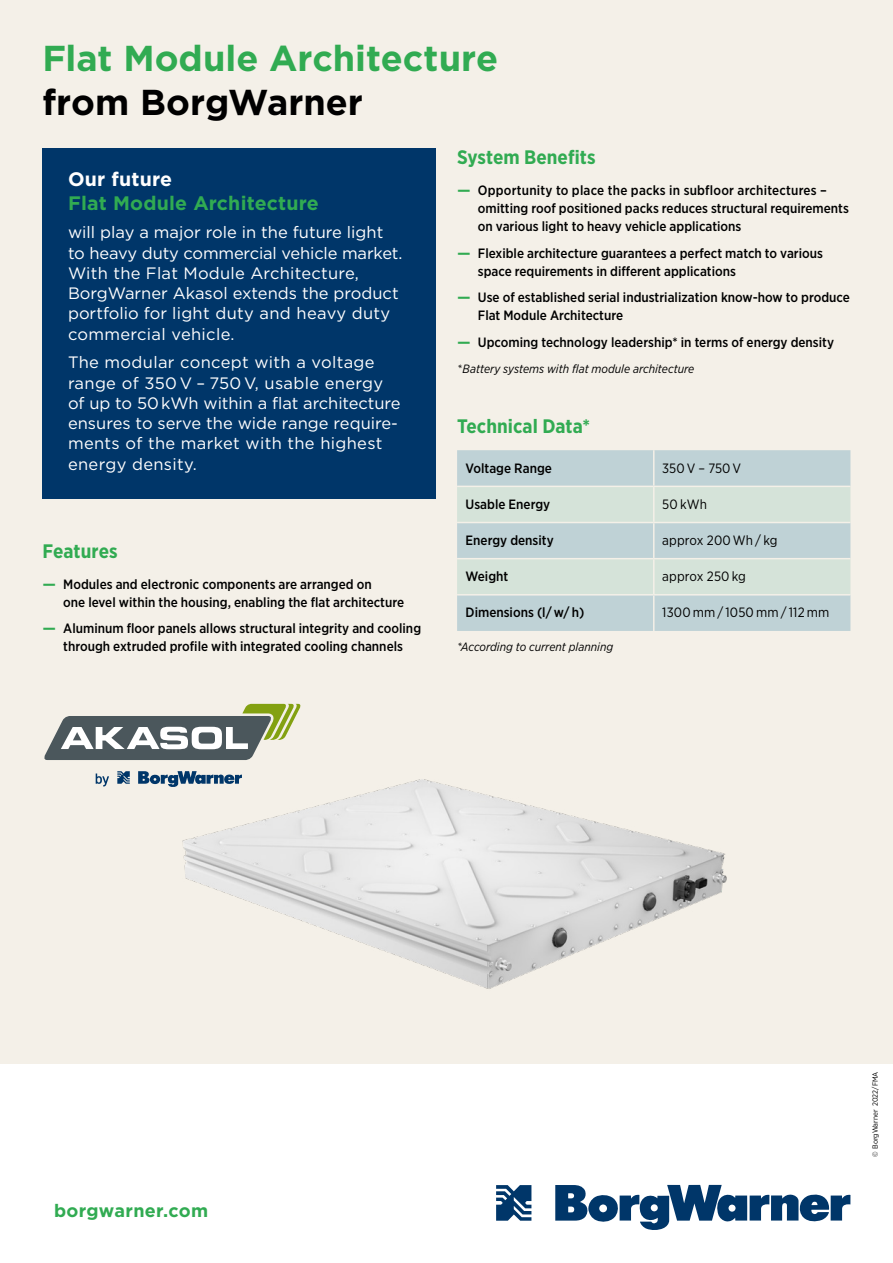
<style>
.page{position:relative;width:893px;height:1263px;background:#fff}
.page>*{position:absolute;margin:0;border:0;box-sizing:border-box;transform-origin:0 0}
.t1{font:700 36px "Gotham";color:#31ab52}
.t2{font:700 36px "Gotham";color:#000}
.t3{font:700 19.5px "Gotham Narrow";color:#31ab52}
.t4{font:700 19.5px "Gotham";letter-spacing:.01em;color:#31ab52}
.t5{font:700 19.5px "Gotham";letter-spacing:.01em;color:#fff}
.t6{font:700 18px "Gotham";letter-spacing:.02em;color:#31ab52}
.t7{font:16.5px/20.2px "Gotham";color:#fff}
.t8{font:16.5px/20.2px "Gotham";letter-spacing:.02em;color:#fff}
.t9{font:500 13.5px/18px "Gotham Narrow";color:#000}
.t10{font:13.5px "Gotham Narrow";letter-spacing:.01em;color:#000}
.t11{font:italic 12px "Gotham Narrow";color:#000}
.t12{font:7.5px "Gotham Narrow";color:#000}
.s1{font-weight:900;color:#31ab52}
</style>
<div class="page">
<div style="left:0;top:0;width:893px;height:1063px;background:#f4f0e8"></div>
<svg style="left:496px;top:1185px;width:35px;height:36px"></svg>
<svg style="left:555px;top:1185px;width:295px;height:45px"></svg>
<div style="left:43px;top:149px;width:393px;height:350px;background:#003669"></div>
<div style="left:457px;top:450px;width:393px;height:181px;background:#bfd2d6"></div>
<svg style="left:457px;top:487px;width:393px;height:107px;background:#ceddd8"></svg>
<hr style="left:457px;top:486px;width:197px;height:1px;background:#f4f0e8">
<hr style="left:654px;top:486px;width:196px;height:1px;background:#f4f0e8">
<hr style="left:457px;top:522px;width:197px;height:1px;background:#f4f0e8">
<hr style="left:654px;top:522px;width:196px;height:1px;background:#f4f0e8">
<hr style="left:457px;top:558px;width:197px;height:1px;background:#f4f0e8">
<hr style="left:654px;top:558px;width:196px;height:1px;background:#f4f0e8">
<hr style="left:457px;top:594px;width:197px;height:1px;background:#f4f0e8">
<hr style="left:654px;top:594px;width:196px;height:1px;background:#f4f0e8">
<hr style="left:653px;top:450px;width:1px;height:36px;background:#f4f0e8">
<hr style="left:653px;top:487px;width:1px;height:35px;background:#f4f0e8">
<hr style="left:653px;top:523px;width:1px;height:35px;background:#f4f0e8">
<hr style="left:653px;top:559px;width:1px;height:35px;background:#f4f0e8">
<hr style="left:653px;top:595px;width:1px;height:36px;background:#f4f0e8">
<img style="left:182px;top:703px;width:545px;height:286px">
<svg style="left:44px;top:704px;width:258px;height:56px"></svg>
<svg style="left:96px;top:773px;width:13px;height:13px"></svg>
<svg style="left:117px;top:771px;width:13px;height:13px"></svg>
<svg style="left:138px;top:771px;width:104px;height:16px"></svg>
<h1 class="t1" style="left:43px;top:35px;width:457px">Flat Module Architecture</h1>
<h1 class="t2" style="left:43px;top:78px;width:322px">from BorgWarner</h1>
<h2 class="t5" style="left:68px;top:166px;width:106px">Our future</h2>
<h2 class="t4" style="left:68px;top:190px;width:252px">Flat Module Architecture</h2>
<p class="t7" style="left:68px;top:222px;width:336px">will play a major role in the future light to heavy duty commercial vehicle market.<br>With the Flat Module Architecture, BorgWarner Akasol extends the product portfolio for light duty and heavy duty commercial vehicle.</p>
<p class="t8" style="left:68px;top:352px;width:334px">The modular concept with a voltage range of 350 V – 750 V, usable energy of up to 50kWh within a flat architecture ensures to serve the wide range require&shy;ments of the market with the highest energy density.</p>
<h2 class="t3" style="left:43px;top:538px;width:77px">Features</h2>
<p class="t9" style="left:63px;top:575px;width:342px;text-indent:-21px"><span class="s1">–</span> Modules and electronic components are arranged on<br>one level within the housing, enabling the flat architecture</p>
<p class="t9" style="left:43px;top:619px;width:380px;text-align:center"><span class="s1">–</span> Aluminum floor panels allows structural integrity and cooling through extruded profile with integrated cooling channels</p>
<h2 class="t3" style="left:457px;top:145px;width:140px">System Benefits</h2>
<p class="t9" style="left:478px;top:181px;width:373px;text-indent:-21px"><span class="s1">–</span> Opportunity to place the packs in subfloor architectures – omitting roof positioned packs reduces structural requirements on various light to heavy vehicle applications</p>
<p class="t9" style="left:478px;top:244px;width:347px;text-indent:-21px"><span class="s1">–</span> Flexible architecture guarantees a perfect match to various space requirements in different applications</p>
<p class="t9" style="left:478px;top:288px;width:374px;text-indent:-21px"><span class="s1">–</span> Use of established serial industrialization know-how to produce<br>Flat Module Architecture</p>
<p class="t9" style="left:457px;top:333px;width:378px"><span class="s1">–</span> Upcoming technology leadership* in terms of energy density</p>
<p class="t11" style="left:457px;top:362px;width:239px">*Battery systems with flat module architecture</p>
<h2 class="t3" style="left:457px;top:413px;width:134px">Technical Data*</h2>
<p class="t9" style="left:466px;top:459px;width:88px">Voltage Range</p>
<p class="t10" style="left:662px;top:459px;width:80px">350V – 750V</p>
<p class="t9" style="left:466px;top:495px;width:86px">Usable Energy</p>
<p class="t10" style="left:662px;top:496px;width:46px">50 kWh</p>
<p class="t9" style="left:466px;top:531px;width:90px">Energy density</p>
<p class="t10" style="left:662px;top:532px;width:117px">approx 200 Wh / kg</p>
<p class="t9" style="left:466px;top:567px;width:44px">Weight</p>
<p class="t10" style="left:662px;top:568px;width:85px">approx 250 kg</p>
<p class="t9" style="left:466px;top:603px;width:120px">Dimensions (l/ w/ h)</p>
<p class="t10" style="left:662px;top:604px;width:169px">1300 mm / 1050 mm / 112 mm</p>
<p class="t11" style="left:457px;top:639px;width:158px">*According to current planning</p>
<h3 class="t6" style="left:54px;top:1199px;width:156px">borgwarner.com</h3>
<p class="t12" style="left:870px;top:1156px;width:86px;rotate:-90deg">© BorgWarner 2022/FMA</p>
</div>
